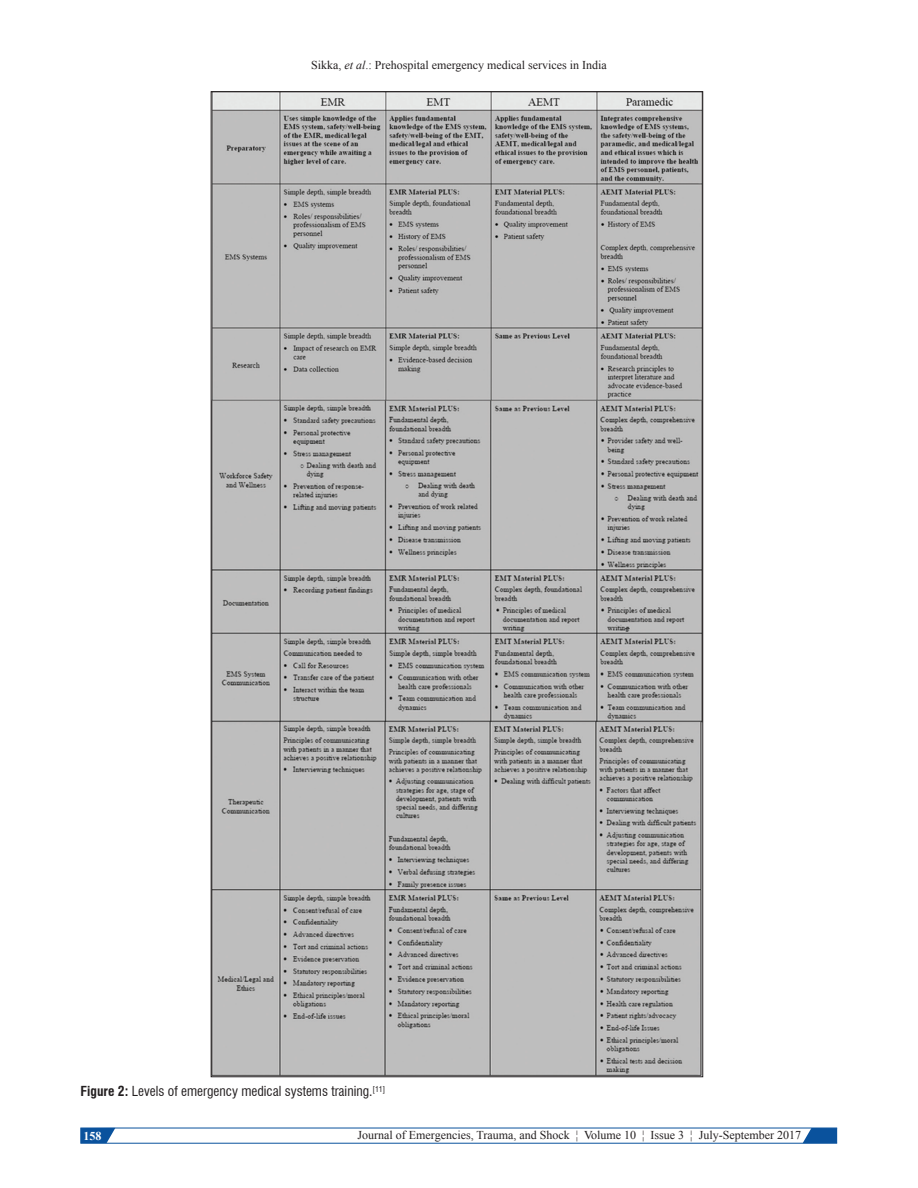
<style>
.page{position:relative;width:918px;height:1188px;background:#fff}
.page>*{position:absolute;margin:0;border:0;box-sizing:border-box;transform-origin:0 0}
.FGC{font:condensed 13.5px "Swiss 721 BT";color:#231f20}
.t1{font:12px "Times New Roman";color:#231f20}
.t2{font:700 12px "Times New Roman";color:#fff}
.s1{font-style:italic}
.s2{font-weight:700}
</style>
<div class="page">
<svg style="left:80px;top:1128px;width:758px;height:16px"></svg>
<img style="left:213px;top:94px;width:488px;height:981px">
<p class="t1" style="left:311px;top:56px;width:297px">Sikka, <span class="s1">et al</span>.: Prehospital emergency medical services in India</p>
<p class="FGC" style="left:81px;top:1083px;width:306px"><span class="s2">Figure 2:</span> Levels of emergency medical systems training.<sup>[11]</sup></p>
<p class="t2" style="left:84px;top:1127px;width:19px">158</p>
<p class="t1" style="left:358px;top:1127px;width:445px">Journal of Emergencies, Trauma, and Shock ¦ Volume 10 ¦ Issue 3 ¦ July-September 2017</p>
</div>
